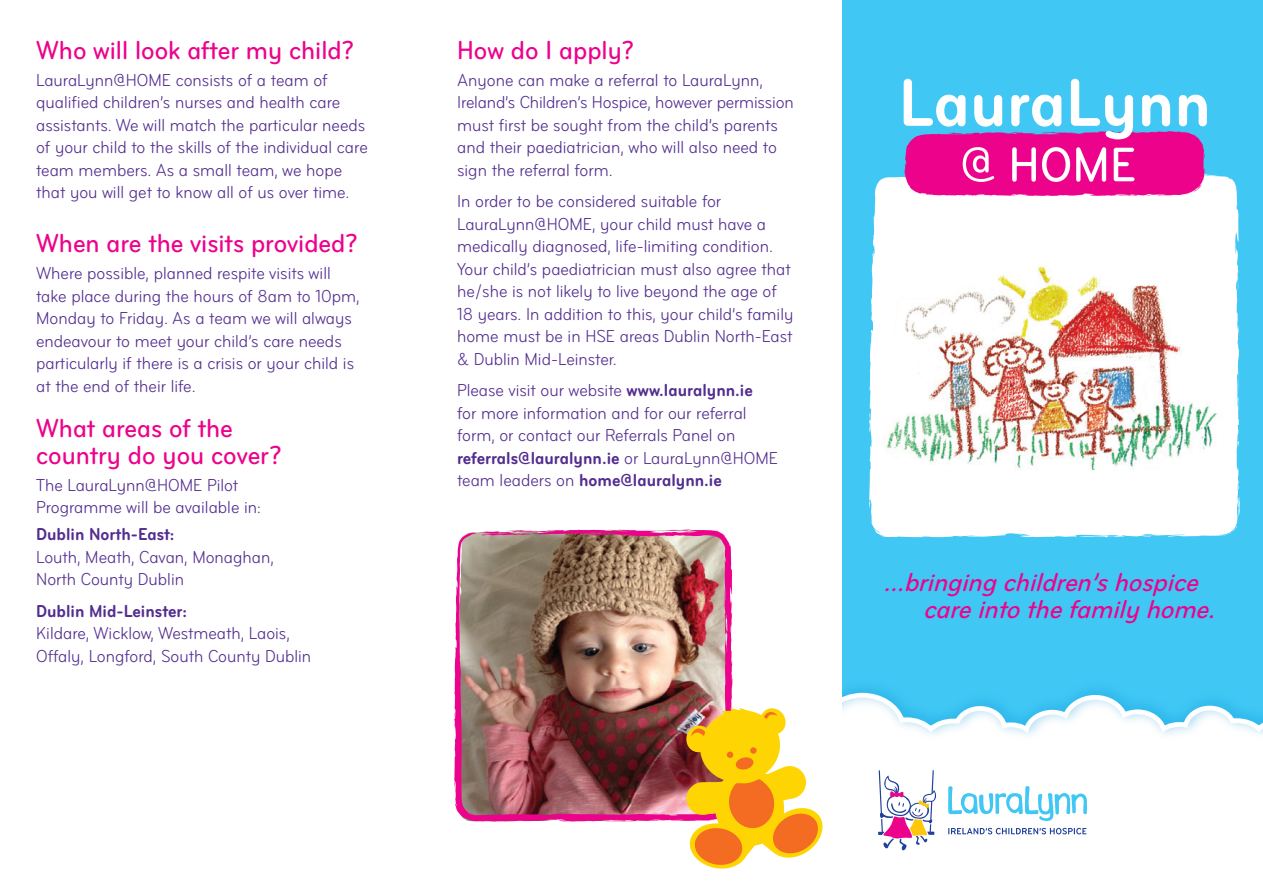
<style>
.page{position:relative;width:1263px;height:893px;background:#fff}
.page>*{position:absolute;margin:0;border:0;box-sizing:border-box;transform-origin:0 0}
.t1{font:69.75px "Bryant Bold Condensed Alt";color:#fff}
.t2{font:50.4px "Bryant Medium Condensed Alt";color:#fff}
.t3{font:27px/27px "Bryant Medium Condensed Alt";color:#ed028c}
.t4{font:italic 27px/27px "Bryant Medium Condensed Alt";color:#ed028c}
.t5{font:18px/22.5px "Bryant Regular Condensed Alt";color:#532d8f}
.s1{font-family:"Bryant Bold Condensed Alt"}
</style>
<div class="page">
<div style="left:842px;top:0;width:421px;height:893px;background:#40c7f4"></div>
<div style="left:842px;top:689px;width:421px;height:204px;background:#fff"></div>
<svg style="left:842px;top:690px;width:421px;height:72px"></svg>
<svg style="left:948px;top:786px;width:139px;height:35px"></svg>
<svg style="left:948px;top:828px;width:138px;height:6px"></svg>
<svg style="left:878px;top:770px;width:59px;height:80px;background:#e0cbda"></svg>
<svg style="left:869px;top:174px;width:371px;height:364px;background:#eefafe"></svg>
<svg style="left:904px;top:131px;width:301px;height:66px;background:#e61595"></svg>
<img style="left:877px;top:235px;width:353px;height:265px">
<img style="left:454px;top:529px;width:279px;height:293px">
<svg style="left:685px;top:705px;width:138px;height:164px"></svg>
<p class="t3" style="left:36px;top:37px;width:319px">Who will look after my child?</p>
<p class="t5" style="left:36px;top:69px;width:333px">LauraLynn@HOME consists of a team of qualified children’s nurses and health care assistants. We will match the particular needs of your child to the skills of the individual care team members. As a small team, we hope that you will get to know all of us over time.</p>
<p class="t3" style="left:36px;top:230px;width:323px">When are the visits provided?</p>
<p class="t5" style="left:36px;top:262px;width:325px">Where possible, planned respite visits will take place during the hours of 8am to 10pm, Monday to Friday. As a team we will always endeavour to meet your child’s care needs particularly if there is a crisis or your child is at the end of their life.</p>
<p class="t3" style="left:36px;top:415px;width:247px">What areas of the country do you cover?</p>
<p class="t5" style="left:36px;top:474px;width:226px">The LauraLynn@HOME Pilot<br>Programme will be available in:</p>
<p class="t5" style="left:36px;top:523px;width:239px"><span class="s1">Dublin North-East:<br></span>Louth, Meath, Cavan, Monaghan,<br>North County Dublin</p>
<p class="t5" style="left:36px;top:600px;width:277px"><span class="s1">Dublin Mid-Leinster:<br></span>Kildare, Wicklow, Westmeath, Laois,<br>Offaly, Longford, South County Dublin</p>
<p class="t3" style="left:457px;top:37px;width:178px">How do I apply?</p>
<p class="t5" style="left:457px;top:69px;width:338px">Anyone can make a referral to LauraLynn, Ireland’s Children’s Hospice, however permission must first be sought from the child’s parents and their paediatrician, who will also need to sign the referral form.</p>
<p class="t5" style="left:457px;top:190px;width:338px">In order to be considered suitable for LauraLynn@HOME, your child must have a medically diagnosed, life-limiting condition.<br>Your child’s paediatrician must also agree that he/she is not likely to live beyond the age of 18 years. In addition to this, your child’s family home must be in HSE areas Dublin North-East &amp; Dublin Mid-Leinster.</p>
<p class="t5" style="left:457px;top:379px;width:322px">Please visit our website <span class="s1">www.lauralynn.ie<br></span>for more information and for our referral form, or contact our Referrals Panel on <span class="s1">referrals@lauralynn.ie</span> or LauraLynn@HOME team leaders on <span class="s1">home@lauralynn.ie</span></p>
<h1 class="t1" style="left:899px;top:66px;width:314px">LauraLynn</h1>
<h2 class="t2" style="left:960px;top:138px;width:177px">@ HOME</h2>
<p class="t4" style="left:923px;top:569px;width:301px;text-indent:-40px">…bringingchildren’shospice careintothefamilyhome.</p>
</div>
